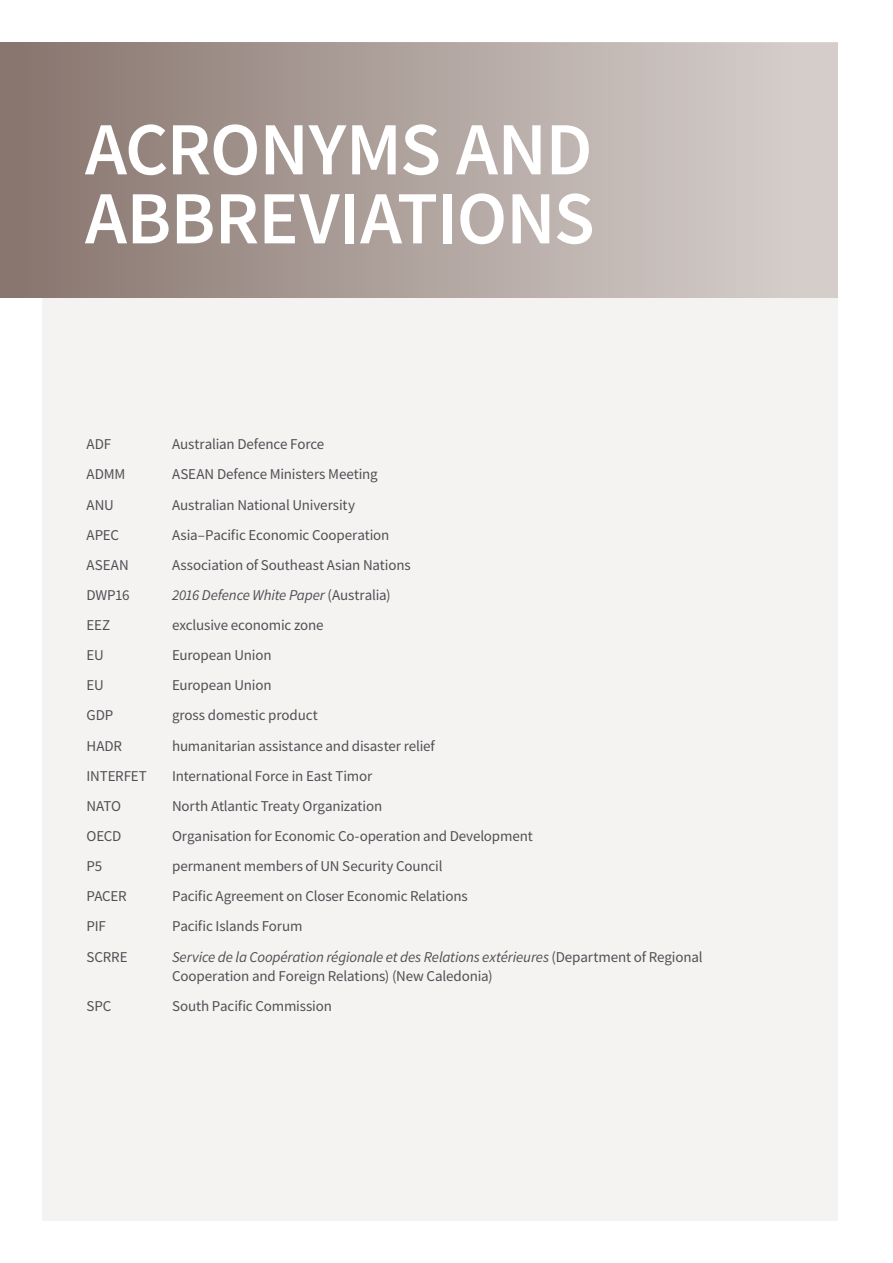
<style>
.page{position:relative;width:893px;height:1263px;background:#fff}
.page>*{position:absolute;margin:0;border:0;box-sizing:border-box;transform-origin:0 0}
.H1_-_Chapter_Header{font:600 75px/69px "Source Sans Pro";letter-spacing:-.01em;color:#fff}
.Text{font:15px/19.5px "Source Sans Pro";letter-spacing:-.01em;color:#504f53}
.Text-2{font:italic 15px "Source Sans Pro";letter-spacing:-.015em;color:#504f53}
.s1{font-style:normal}
.s2{font-style:italic}
</style>
<div class="page">
<div style="left:43px;top:43px;width:795px;height:1177px;background:#f5f3f2"></div>
<div style="left:0;top:43px;width:838px;height:255px;background:linear-gradient(to right,#88756e,#d8d2cf)"></div>
<h1 class="H1_-_Chapter_Header" style="left:85px;top:114px;width:511px">ACRONYMS AND<br>ABBREVIATIONS</h1>
<p class="Text" style="left:87px;top:434px;width:26px">ADF</p>
<p class="Text" style="left:172px;top:434px;width:154px">Australian Defence Force</p>
<p class="Text" style="left:87px;top:465px;width:40px">ADMM</p>
<p class="Text" style="left:172px;top:465px;width:207px">ASEAN Defence Ministers Meeting</p>
<p class="Text" style="left:87px;top:495px;width:29px">ANU</p>
<p class="Text" style="left:172px;top:495px;width:184px">Australian National University</p>
<p class="Text" style="left:87px;top:525px;width:34px">APEC</p>
<p class="Text" style="left:172px;top:525px;width:219px">Asia–Pacific Economic Cooperation</p>
<p class="Text" style="left:87px;top:555px;width:44px">ASEAN</p>
<p class="Text" style="left:172px;top:555px;width:240px">Association of Southeast Asian Nations</p>
<p class="Text" style="left:87px;top:585px;width:45px">DWP16</p>
<p class="Text-2" style="left:172px;top:585px;width:220px">2016 Defence White Paper <span class="s1">(Australia)</span></p>
<p class="Text" style="left:87px;top:615px;width:25px">EEZ</p>
<p class="Text" style="left:172px;top:615px;width:153px">exclusive economic zone</p>
<p class="Text" style="left:87px;top:645px;width:19px">EU</p>
<p class="Text" style="left:172px;top:645px;width:101px">European Union</p>
<p class="Text" style="left:87px;top:675px;width:19px">EU</p>
<p class="Text" style="left:172px;top:675px;width:101px">European Union</p>
<p class="Text" style="left:87px;top:706px;width:28px">GDP</p>
<p class="Text" style="left:172px;top:706px;width:147px">gross domestic product</p>
<p class="Text" style="left:87px;top:736px;width:37px">HADR</p>
<p class="Text" style="left:172px;top:736px;width:264px">humanitarian assistance and disaster relief</p>
<p class="Text" style="left:87px;top:766px;width:62px">INTERFET</p>
<p class="Text" style="left:172px;top:766px;width:202px">International Force in East Timor</p>
<p class="Text" style="left:87px;top:796px;width:36px">NATO</p>
<p class="Text" style="left:172px;top:796px;width:212px">North Atlantic Treaty Organization</p>
<p class="Text" style="left:87px;top:826px;width:36px">OECD</p>
<p class="Text" style="left:172px;top:826px;width:362px">Organisation for Economic Co-operation and Development</p>
<p class="Text" style="left:87px;top:856px;width:17px">P5</p>
<p class="Text" style="left:172px;top:856px;width:272px">permanent members of UN Security Council</p>
<p class="Text" style="left:87px;top:886px;width:42px">PACER</p>
<p class="Text" style="left:172px;top:886px;width:297px">Pacific Agreement on Closer Economic Relations</p>
<p class="Text" style="left:87px;top:916px;width:21px">PIF</p>
<p class="Text" style="left:172px;top:916px;width:132px">Pacific Islands Forum</p>
<p class="Text" style="left:87px;top:947px;width:43px">SCRRE</p>
<p class="Text" style="left:172px;top:947px;width:532px"><span class="s2">Service de la Coopération régionale et des Relations extérieures</span> (Department of Regional<br>Cooperation and Foreign Relations) (New Caledonia)</p>
<p class="Text" style="left:87px;top:996px;width:26px">SPC</p>
<p class="Text" style="left:172px;top:996px;width:161px">South Pacific Commission</p>
</div>
